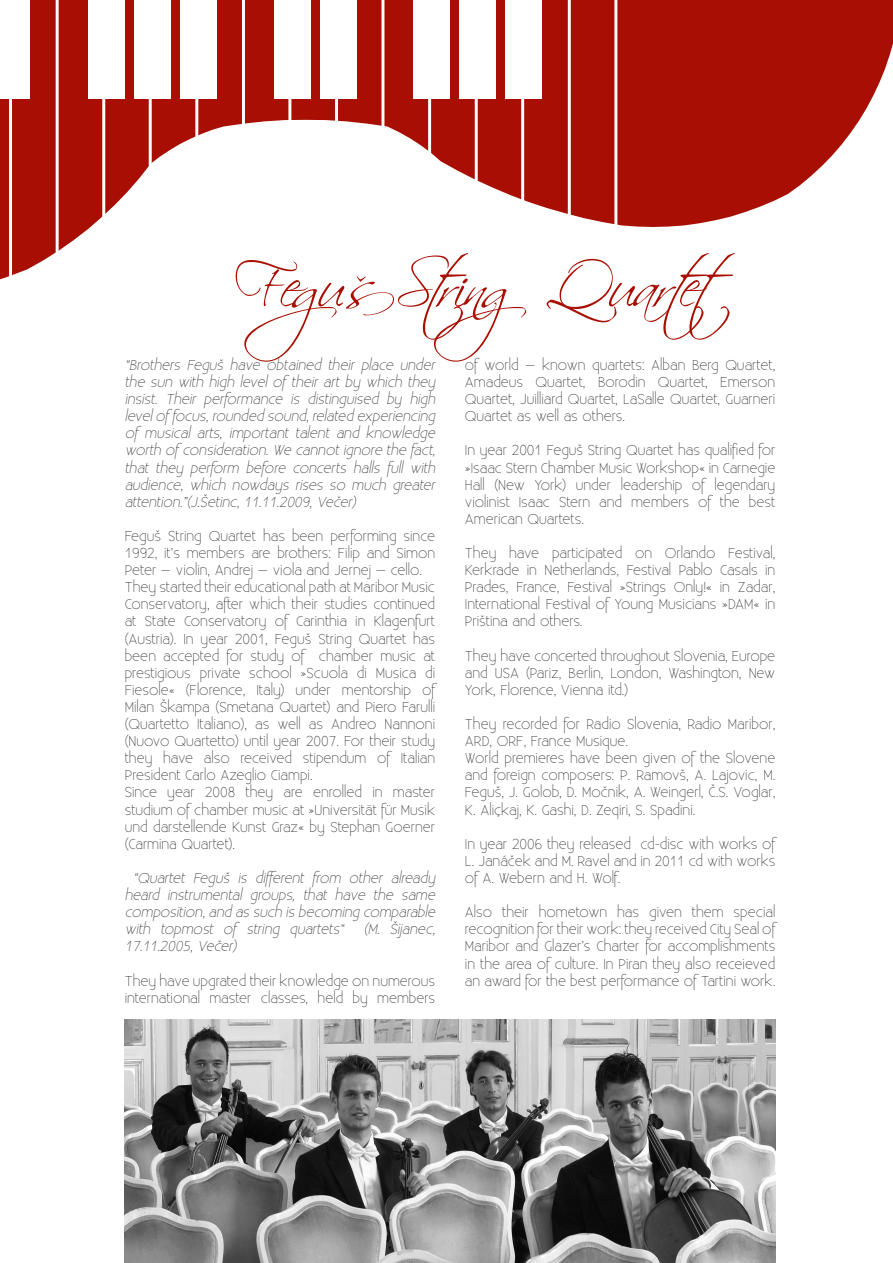
<style>
.page{position:relative;width:893px;height:1263px;background:#fff}
.page>*{position:absolute;margin:0;border:0;box-sizing:border-box;transform-origin:0 0}
.t1{font:60px "Scriptina";letter-spacing:-.11em;color:#a80f02}
.t2{font:300 14.25px/17.1px "Existence";color:#231f20;text-align:justify}
.t3{font:italic 300 14.25px/17.1px "Existence";letter-spacing:-.035em;color:#231f20;text-align:justify}
</style>
<div class="page">
<svg style="left:0;top:0;width:893px;height:279px;fill:#a80f02"></svg>
<hr style="left:614px;top:0;width:2px;height:509px;background:#fff">
<hr style="left:568px;top:0;width:2px;height:509px;background:#fff">
<hr style="left:521px;top:0;width:2px;height:509px;background:#fff">
<hr style="left:475px;top:0;width:2px;height:509px;background:#fff">
<hr style="left:428px;top:0;width:2px;height:509px;background:#fff">
<hr style="left:381px;top:0;width:2px;height:509px;background:#fff">
<hr style="left:335px;top:0;width:2px;height:509px;background:#fff">
<hr style="left:288px;top:0;width:2px;height:509px;background:#fff">
<hr style="left:242px;top:0;width:2px;height:509px;background:#fff">
<hr style="left:195px;top:0;width:2px;height:509px;background:#fff">
<hr style="left:149px;top:0;width:2px;height:509px;background:#fff">
<hr style="left:102px;top:0;width:2px;height:509px;background:#fff">
<hr style="left:56px;top:0;width:2px;height:509px;background:#fff">
<hr style="left:9px;top:0;width:2px;height:509px;background:#fff">
<div style="left:87px;top:0;width:34px;height:96px;background:#a80f02"></div>
<div style="left:273px;top:0;width:34px;height:96px;background:#a80f02"></div>
<hr style="left:615px;top:0;width:2px;height:509px;background:#fff">
<hr style="left:569px;top:0;width:2px;height:509px;background:#fff">
<hr style="left:522px;top:0;width:2px;height:509px;background:#fff">
<hr style="left:476px;top:0;width:2px;height:509px;background:#fff">
<hr style="left:429px;top:0;width:2px;height:509px;background:#fff">
<hr style="left:383px;top:0;width:1px;height:509px;background:#fff">
<hr style="left:336px;top:0;width:2px;height:509px;background:#fff">
<hr style="left:289px;top:0;width:2px;height:509px;background:#fff">
<hr style="left:243px;top:0;width:2px;height:509px;background:#fff">
<hr style="left:196px;top:0;width:2px;height:509px;background:#fff">
<hr style="left:150px;top:0;width:2px;height:509px;background:#fff">
<hr style="left:103px;top:0;width:2px;height:509px;background:#fff">
<hr style="left:57px;top:0;width:2px;height:509px;background:#fff">
<hr style="left:10px;top:0;width:2px;height:509px;background:#fff">
<div style="left:413px;top:0;width:37px;height:98px;background:#fff"></div>
<div style="left:459px;top:0;width:37px;height:98px;background:#fff"></div>
<div style="left:505px;top:0;width:37px;height:98px;background:#fff"></div>
<div style="left:274px;top:0;width:37px;height:98px;background:#fff"></div>
<div style="left:320px;top:0;width:36px;height:98px;background:#fff"></div>
<div style="left:88px;top:0;width:37px;height:98px;background:#fff"></div>
<div style="left:134px;top:0;width:37px;height:98px;background:#fff"></div>
<div style="left:180px;top:0;width:37px;height:98px;background:#fff"></div>
<div style="left:0;top:0;width:30px;height:98px;background:#fff"></div>
<img style="left:125px;top:1019px;width:650px;height:244px">
<p class="t1" style="left:235px;top:250px;width:501px">Feguš StringQuartet</p>
<p class="t3" style="left:125px;top:357px;width:315px">“Brothers Feguš have obtained their place under the sun with high level of their art by which they insist. Their performance is distinguised by high levelof focus,rounded sound,related experiencing of musical arts, important talent and knowledge worth of consideration. We cannot ignore the fact, that they perform before concerts halls full with audience, which nowdays rises so much greater attention.”(J.Šetinc, 11.11.2009, Večer)</p>
<p class="t2" style="left:125px;top:528px;width:312px">Feguš String Quartet has been performing since 1992, it’s members are brothers: Filip and Simon Peter – violin, Andrej – viola and Jernej – cello.</p>
<p class="t2" style="left:125px;top:579px;width:312px">They started their educational path at Maribor Music Conservatory, after which their studies continued at State Conservatory of Carinthia in Klagenfurt (Austria). In year 2001, Feguš String Quartet has been accepted for study of chamber music at prestigious private school »Scuola di Musica di Fiesole« (Florence, Italy) under mentorship of Milan Škampa (Smetana Quartet) and Piero Farulli (Quartetto Italiano), as well as Andreo Nannoni (Nuovo Quartetto) until year 2007. For their study they have also received stipendum of Italian President Carlo Azeglio Ciampi.</p>
<p class="t2" style="left:125px;top:785px;width:312px">Since year 2008 they are enrolled in master studium of chamber music at »Universität für Musik und darstellende Kunst Graz« by Stephan Goerner (Carmina Quartet).</p>
<p class="t3" style="left:125px;top:870px;width:315px;text-indent:8px">“Quartet Feguš is different from other already heard instrumental groups, that have the same composition,and as such is becoming comparable with topmost of string quartets“ (M. Šijanec, 17.11.2005, Večer)</p>
<p class="t2" style="left:125px;top:973px;width:312px">They have upgrated their knowledge on numerous international master classes, held by members</p>
<p class="t2" style="left:465px;top:357px;width:312px">of world – known quartets: Alban Berg Quartet, Amadeus Quartet, Borodin Quartet, Emerson Quartet, Juilliard Quartet, LaSalle Quartet, Guarneri Quartet as well as others.</p>
<p class="t2" style="left:465px;top:443px;width:312px">In year 2001 Feguš String Quartet has qualified for »Isaac Stern Chamber Music Workshop« in Carnegie Hall (New York) under leadership of legendary violinist Isaac Stern and members of the best American Quartets.</p>
<p class="t2" style="left:465px;top:545px;width:312px">They have participated on Orlando Festival, Kerkrade in Netherlands, Festival Pablo Casals in Prades, France, Festival »Strings Only!« in Zadar, International Festival of Young Musicians »DAM« in Priština and others.</p>
<p class="t2" style="left:465px;top:648px;width:312px">They have concerted throughout Slovenia, Europe and USA (Pariz, Berlin, London, Washington, New York, Florence, Vienna itd.)</p>
<p class="t2" style="left:465px;top:716px;width:312px">They recorded for Radio Slovenia, Radio Maribor,<br>ARD, ORF, France Musique.</p>
<p class="t2" style="left:465px;top:750px;width:312px">World premieres have been given of the Slovene and foreign composers: P. Ramovš, A. Lajovic, M.<br>Feguš, J. Golob, D. Močnik, A. Weingerl, Č.S. Voglar, K. Aliçkaj, K. Gashi, D. Zeqiri, S. Spadini.</p>
<p class="t2" style="left:465px;top:836px;width:312px">In year 2006 they released cd-disc with works of L. Janáček and M. Ravel and in 2011 cd with works of A. Webern and H. Wolf.</p>
<p class="t2" style="left:465px;top:904px;width:312px">Also their hometown has given them special recognition for their work: they received City Seal of Maribor and Glazer’s Charter for accomplishments in the area of culture. In Piran they also receieved an award for the best performance of Tartini work.</p>
</div>
